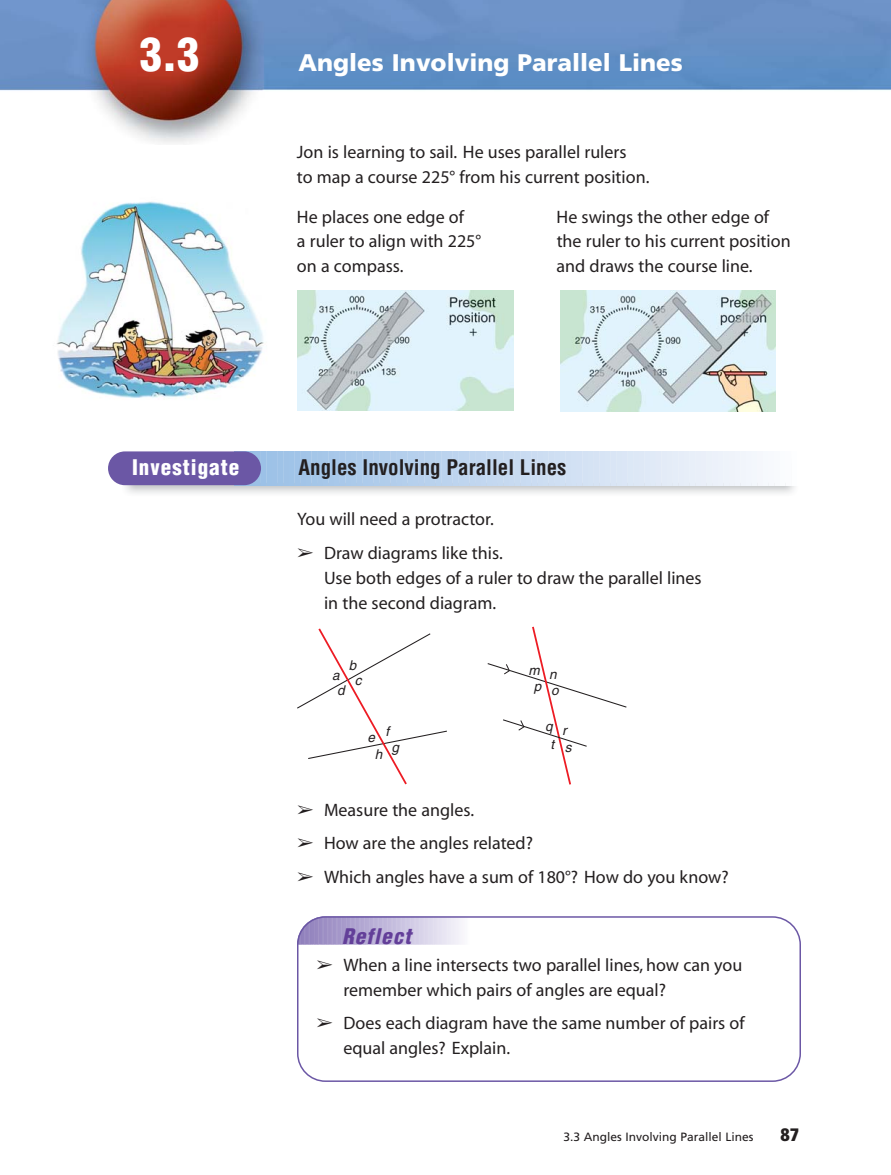
<style>
.page{position:relative;width:891px;height:1175px;background:#fff}
.page>*{position:absolute;margin:0;border:0;box-sizing:border-box;transform-origin:0 0}
.t1{font:900 condensed 45px "Helvetica";color:#fff}
.t2{font:900 24px "Frutiger";color:#fff}
.t3{font:700 condensed 21px "Helvetica";color:#231f20}
.t4{font:900 condensed 21px "Helvetica";letter-spacing:.05em;color:#fff}
.t5{font:italic 900 condensed 21px "Helvetica";color:#633f99}
.t6{font:18px/24.8px "Myriad";color:#231f20}
.t7{font:900 condensed 18px "Frutiger";color:#231f20}
.t8{font:italic 13.5px/15.8px "Helvetica";color:#231f20;text-align:center}
.t9{font:12px "Frutiger";color:#231f20}
</style>
<div class="page">
<img style="left:0;top:0;width:891px;height:144px">
<img style="left:297px;top:291px;width:216px;height:120px">
<img style="left:560px;top:291px;width:216px;height:120px">
<img style="left:117px;top:454px;width:678px;height:40px">
<hr style="left:252px;top:451px;width:1px;height:34px;background:#9ac0e6">
<hr style="left:257px;top:451px;width:2px;height:34px;background:#9bc0e6">
<hr style="left:263px;top:451px;width:1px;height:34px;background:#9cc1e7">
<hr style="left:268px;top:451px;width:2px;height:34px;background:#9dc2e7">
<hr style="left:274px;top:451px;width:2px;height:34px;background:#9ec2e7">
<hr style="left:280px;top:451px;width:1px;height:34px;background:#9fc3e7">
<hr style="left:285px;top:451px;width:2px;height:34px;background:#a0c3e7">
<hr style="left:291px;top:451px;width:2px;height:34px;background:#a0c4e8">
<hr style="left:297px;top:451px;width:1px;height:34px;background:#a1c4e8">
<hr style="left:302px;top:451px;width:2px;height:34px;background:#a2c4e8">
<hr style="left:308px;top:451px;width:1px;height:34px;background:#a3c5e8">
<hr style="left:314px;top:451px;width:1px;height:34px;background:#a4c6e8">
<hr style="left:319px;top:451px;width:2px;height:34px;background:#a5c6e8">
<hr style="left:325px;top:451px;width:1px;height:34px;background:#a6c7e9">
<hr style="left:331px;top:451px;width:1px;height:34px;background:#a7c7e9">
<hr style="left:336px;top:451px;width:2px;height:34px;background:#a8c8ea">
<hr style="left:342px;top:451px;width:1px;height:34px;background:#a9c8ea">
<hr style="left:347px;top:451px;width:2px;height:34px;background:#aac9ea">
<hr style="left:353px;top:451px;width:2px;height:34px;background:#abcaea">
<hr style="left:359px;top:451px;width:1px;height:34px;background:#accaea">
<hr style="left:364px;top:451px;width:2px;height:34px;background:#adcbeb">
<hr style="left:370px;top:451px;width:2px;height:34px;background:#aecbeb">
<hr style="left:376px;top:451px;width:1px;height:34px;background:#afcceb">
<hr style="left:381px;top:451px;width:2px;height:34px;background:#b0cdeb">
<hr style="left:387px;top:451px;width:1px;height:34px;background:#b1cdeb">
<hr style="left:393px;top:451px;width:1px;height:34px;background:#b2cdeb">
<hr style="left:398px;top:451px;width:2px;height:34px;background:#b3ceec">
<hr style="left:404px;top:451px;width:1px;height:34px;background:#b4cfec">
<hr style="left:410px;top:451px;width:1px;height:34px;background:#b5d0ed">
<hr style="left:415px;top:451px;width:2px;height:34px;background:#b6d0ed">
<hr style="left:421px;top:451px;width:1px;height:34px;background:#b7d0ed">
<hr style="left:426px;top:451px;width:2px;height:34px;background:#b8d1ed">
<hr style="left:432px;top:451px;width:2px;height:34px;background:#b9d2ed">
<hr style="left:438px;top:451px;width:1px;height:34px;background:#bad3ee">
<hr style="left:443px;top:451px;width:2px;height:34px;background:#bbd3ee">
<hr style="left:449px;top:451px;width:2px;height:34px;background:#bcd3ee">
<hr style="left:455px;top:451px;width:1px;height:34px;background:#bdd4ef">
<hr style="left:460px;top:451px;width:2px;height:34px;background:#bed5ef">
<hr style="left:466px;top:451px;width:2px;height:34px;background:#bfd5ef">
<hr style="left:472px;top:451px;width:1px;height:34px;background:#c0d6ef">
<hr style="left:477px;top:451px;width:2px;height:34px;background:#c1d6ef">
<hr style="left:483px;top:451px;width:1px;height:34px;background:#c2d7f0">
<hr style="left:489px;top:451px;width:1px;height:34px;background:#c3d8f0">
<hr style="left:494px;top:451px;width:2px;height:34px;background:#c4d8f0">
<hr style="left:500px;top:451px;width:1px;height:34px;background:#c5d9f0">
<hr style="left:506px;top:451px;width:1px;height:34px;background:#c6d9f0">
<hr style="left:511px;top:451px;width:2px;height:34px;background:#c7daf1">
<hr style="left:517px;top:451px;width:1px;height:34px;background:#c8dbf1">
<hr style="left:522px;top:451px;width:2px;height:34px;background:#c9dbf1">
<hr style="left:528px;top:451px;width:2px;height:34px;background:#cadcf2">
<hr style="left:534px;top:451px;width:1px;height:34px;background:#cbdcf2">
<hr style="left:539px;top:451px;width:2px;height:34px;background:#ccddf2">
<hr style="left:545px;top:451px;width:2px;height:34px;background:#cddef2">
<hr style="left:551px;top:451px;width:1px;height:34px;background:#cedef2">
<hr style="left:556px;top:451px;width:2px;height:34px;background:#cfdff3">
<hr style="left:562px;top:451px;width:1px;height:34px;background:#d0e0f3">
<hr style="left:568px;top:451px;width:1px;height:34px;background:#d1e0f3">
<hr style="left:573px;top:451px;width:2px;height:34px;background:#d2e1f4">
<hr style="left:579px;top:451px;width:1px;height:34px;background:#d3e1f4">
<hr style="left:585px;top:451px;width:1px;height:34px;background:#d4e2f4">
<hr style="left:590px;top:451px;width:2px;height:34px;background:#d5e3f4">
<hr style="left:596px;top:451px;width:1px;height:34px;background:#d6e3f4">
<hr style="left:601px;top:451px;width:2px;height:34px;background:#d7e4f5">
<hr style="left:607px;top:451px;width:2px;height:34px;background:#d8e5f5">
<hr style="left:613px;top:451px;width:1px;height:34px;background:#d9e5f5">
<hr style="left:618px;top:451px;width:2px;height:34px;background:#dae6f5">
<hr style="left:624px;top:451px;width:2px;height:34px;background:#dbe6f6">
<hr style="left:630px;top:451px;width:1px;height:34px;background:#dce8f6">
<hr style="left:635px;top:451px;width:2px;height:34px;background:#dde8f6">
<hr style="left:641px;top:451px;width:1px;height:34px;background:#dee8f6">
<hr style="left:647px;top:451px;width:1px;height:34px;background:#dfe9f7">
<hr style="left:652px;top:451px;width:2px;height:34px;background:#e0eaf7">
<hr style="left:658px;top:451px;width:1px;height:34px;background:#e2eaf7">
<hr style="left:664px;top:451px;width:1px;height:34px;background:#e3ebf7">
<hr style="left:669px;top:451px;width:2px;height:34px;background:#e4ecf7">
<hr style="left:675px;top:451px;width:1px;height:34px;background:#e5edf8">
<hr style="left:680px;top:451px;width:2px;height:34px;background:#e6edf8">
<hr style="left:686px;top:451px;width:2px;height:34px;background:#e7eef8">
<hr style="left:692px;top:451px;width:1px;height:34px;background:#e8eff9">
<hr style="left:697px;top:451px;width:2px;height:34px;background:#e9eff9">
<hr style="left:703px;top:451px;width:2px;height:34px;background:#eaeff9">
<hr style="left:709px;top:451px;width:1px;height:34px;background:#ebf1f9">
<hr style="left:714px;top:451px;width:2px;height:34px;background:#ecf1fa">
<hr style="left:720px;top:451px;width:1px;height:34px;background:#edf2fa">
<hr style="left:726px;top:451px;width:1px;height:34px;background:#eef3fa">
<hr style="left:731px;top:451px;width:2px;height:34px;background:#eff3fa">
<hr style="left:737px;top:451px;width:1px;height:34px;background:#f0f4fb">
<hr style="left:743px;top:451px;width:1px;height:34px;background:#f1f5fb">
<hr style="left:748px;top:451px;width:2px;height:34px;background:#f2f6fc">
<hr style="left:754px;top:451px;width:1px;height:34px;background:#f3f7fc">
<hr style="left:759px;top:451px;width:2px;height:34px;background:#f5f7fc">
<hr style="left:765px;top:451px;width:2px;height:34px;background:#f6f9fd">
<hr style="left:771px;top:451px;width:1px;height:34px;background:#f7f9fd">
<hr style="left:776px;top:451px;width:2px;height:34px;background:#f8fafd">
<hr style="left:782px;top:451px;width:2px;height:34px;background:#fafcfe">
<hr style="left:788px;top:451px;width:1px;height:34px;background:#fbfcfe">
<hr style="left:793px;top:451px;width:2px;height:34px;background:#fdfeff">
<div style="left:108px;top:451px;width:153px;height:34px;background:#6b57a5;border-radius:17px"></div>
<svg style="left:297px;top:628px;width:150px;height:156px"></svg>
<svg style="left:487px;top:626px;width:140px;height:158px"></svg>
<svg style="left:297px;top:916px;width:504px;height:165px"></svg>
<img style="left:56px;top:201px;width:208px;height:197px">
<h1 class="t1" style="left:140px;top:38px;width:61px">3.3</h1>
<h2 class="t2" style="left:299px;top:53px;width:386px">Angles Involving Parallel Lines</h2>
<p class="t6" style="left:297px;top:141px;width:354px">Jon is learning to sail. He uses parallel rulers<br>to map a course 225° from his current position.</p>
<p class="t6" style="left:297px;top:205px;width:169px">He places one edge of</p>
<p class="t6" style="left:557px;top:205px;width:214px">He swings the other edge of</p>
<p class="t6" style="left:297px;top:230px;width:186px">a ruler to align with 225°</p>
<p class="t6" style="left:557px;top:230px;width:235px">the ruler to his current position</p>
<p class="t6" style="left:297px;top:255px;width:108px">on a compass.</p>
<p class="t6" style="left:557px;top:255px;width:198px">and draws the course line.</p>
<p class="t4" style="left:132px;top:459px;width:109px">Investigate</p>
<p class="t3" style="left:299px;top:459px;width:270px">Angles Involving Parallel Lines</p>
<p class="t6" style="left:297px;top:508px;width:198px">You will need a protractor.</p>
<p class="t6" style="left:324px;top:542px;width:379px;text-indent:-27px">➢ Draw diagrams like this.<br>Use both edges of a ruler to draw the parallel lines in the second diagram.</p>
<p class="t8" style="left:349px;top:658px;width:17px">b c</p>
<p class="t8" style="left:332px;top:668px;width:12px">a</p>
<p class="t8" style="left:337px;top:683px;width:12px">d</p>
<p class="t8" style="left:367px;top:726px;width:26px;line-height:19.2px">e f h</p>
<p class="t8" style="left:392px;top:741px;width:12px">g</p>
<p class="t8" style="left:529px;top:665px;width:34px;line-height:16.4px">m n p o</p>
<p class="t8" style="left:545px;top:720px;width:30px;line-height:17.5px">q r t s</p>
<p class="t6" style="left:297px;top:798px;width:179px">➢ Measure the angles.</p>
<p class="t6" style="left:297px;top:832px;width:237px">➢ How are the angles related?</p>
<p class="t6" style="left:297px;top:866px;width:433px">➢ Which angles have a sum of 180°? How do you know?</p>
<p class="t5" style="left:342px;top:928px;width:75px">Reflect</p>
<p class="t6" style="left:343px;top:953px;width:401px;text-indent:-27px">➢ When a line intersects two parallel lines, how can you remember which pairs of angles are equal?</p>
<p class="t6" style="left:343px;top:1012px;width:403px;text-indent:-27px">➢ Does each diagram have the same number of pairs of equal angles? Explain.</p>
<p class="t9" style="left:564px;top:1132px;width:192px">3.3 Angles Involving Parallel Lines</p>
<p class="t7" style="left:781px;top:1127px;width:20px">87</p>
</div>
